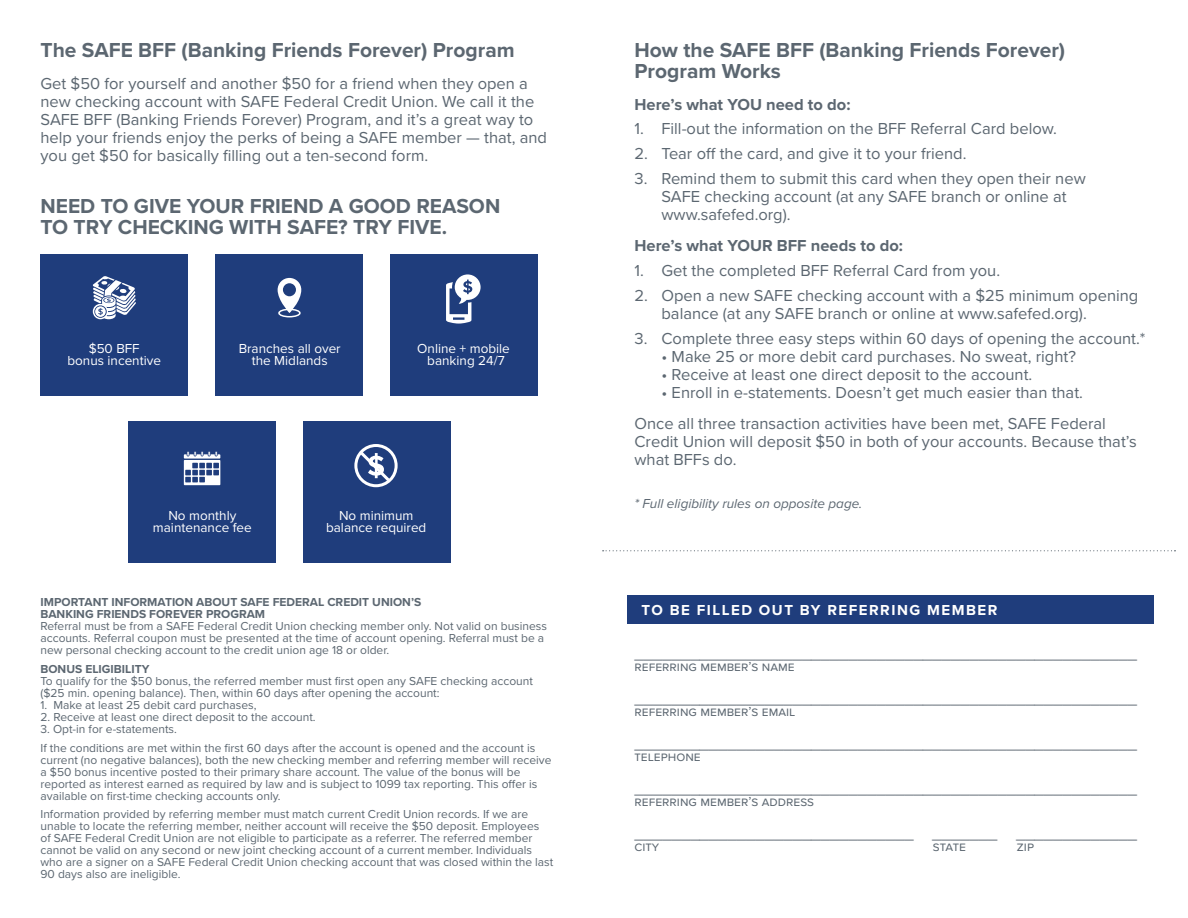
<style>
.page{position:relative;width:1188px;height:918px;background:#fff}
.page>*{position:absolute;margin:0;border:0;box-sizing:border-box;transform-origin:0 0}
.t1{font:700 21px/21px "Proxima Nova";color:#5c6771}
.t2{font:16.5px/18px "Proxima Nova";color:#5c6771}
.t3{font:700 16.5px "Proxima Nova";color:#5c6771}
.t4{font:700 15px "Proxima Nova";letter-spacing:.1em;color:#fff}
.t5{font:13.5px/12px "Proxima Nova";color:#fff;text-align:center}
.t6{font:13.5px "Proxima Nova";color:#5c6771}
.t7{font:italic 13.5px "Proxima Nova";color:#5c6771}
.t8{font:12px/12px "Proxima Nova";color:#5c6771}
.t9{font:700 12px/12px "Proxima Nova";color:#5c6771}
</style>
<div class="page">
<svg style="left:603px;top:550px;width:572px;height:1px"></svg>
<div style="left:40px;top:254px;width:148px;height:142px;background:#1f3d7c"></div>
<svg style="left:93px;top:276px;width:43px;height:43px"></svg>
<div style="left:216px;top:254px;width:147px;height:142px;background:#1f3d7c"></div>
<div style="left:128px;top:421px;width:148px;height:142px;background:#1f3d7c"></div>
<svg style="left:184px;top:460px;width:36px;height:25px"></svg>
<svg style="left:185px;top:463px;width:34px;height:19px"></svg>
<svg style="left:184px;top:454px;width:36px;height:5px"></svg>
<svg style="left:187px;top:451px;width:31px;height:5px"></svg>
<div style="left:303px;top:421px;width:147px;height:142px;background:#1f3d7c"></div>
<div style="left:390px;top:254px;width:148px;height:142px;background:#1f3d7c"></div>
<svg style="left:354px;top:444px;width:44px;height:44px"></svg>
<svg style="left:446px;top:274px;width:35px;height:50px"></svg>
<svg style="left:278px;top:278px;width:23px;height:35px"></svg>
<div style="left:278px;top:309px;width:23px;height:8px;border:2px solid #fff;border-radius:50%"></div>
<div style="left:628px;top:596px;width:526px;height:28px;background:#1f3d7c"></div>
<h3 class="t1" style="left:40px;top:39px;width:476px">The SAFE BFF (Banking Friends Forever) Program</h3>
<p class="t2" style="left:40px;top:73px;width:508px">Get $50 for yourself and another $50 for a friend when they open a new checking account with SAFE Federal Credit Union. We call it the SAFE BFF (Banking Friends Forever) Program, and it’s a great way to help your friends enjoy the perks of being a SAFE member — that, and you get $50 for basically flling out a ten-second form.</p>
<h3 class="t1" style="left:40px;top:195px;width:461px">NEED TO GIVE YOUR FRIEND A GOOD REASON<br>TO TRY CHECKING WITH SAFE? TRY FIVE.</h3>
<p class="t5" style="left:67px;top:342px;width:95px">$50 BFF<br>bonus incentive</p>
<p class="t5" style="left:239px;top:342px;width:104px">Branches all over the Midlands</p>
<p class="t5" style="left:417px;top:342px;width:94px">Online + mobile banking 24/7</p>
<p class="t5" style="left:153px;top:509px;width:100px">No monthly maintenance fee</p>
<p class="t5" style="left:326px;top:509px;width:102px">No minimum balance required</p>
<h6 class="t9" style="left:40px;top:596px;width:382px">IMPORTANT INFORMATION ABOUT SAFE FEDERAL CREDIT UNION’S<br>BANKING FRIENDS FOREVER PROGRAM</h6>
<p class="t8" style="left:40px;top:620px;width:508px">Referral must be from a SAFE Federal Credit Union checking member only. Not valid on business accounts. Referral coupon must be presented at the time of account opening. Referral must be a new personal checking account to the credit union age 18 or older.</p>
<h6 class="t9" style="left:40px;top:663px;width:110px">BONUS ELIGIBILITY</h6>
<p class="t8" style="left:40px;top:674px;width:494px">To qualify for the $50 bonus, the referred member must frst open any SAFE checking account ($25 min. opening balance). Then, within 60 days after opening the account:</p>
<p class="t8" style="left:40px;top:698px;width:218px">1. Make at least 25 debit card purchases,</p>
<p class="t8" style="left:40px;top:710px;width:277px">2. Receive at least one direct deposit to the account.</p>
<p class="t8" style="left:40px;top:722px;width:138px">3. Opt-in for e-statements.</p>
<p class="t8" style="left:40px;top:741px;width:513px">If the conditions are met within the frst 60 days after the account is opened and the account is current (no negative balances), both the new checking member and referring member will receive a $50 bonus incentive posted to their primary share account. The value of the bonus will be reported as interest earned as required by law and is subject to 1099 tax reporting. This ofer is available on frst-time checking accounts only.</p>
<p class="t8" style="left:40px;top:808px;width:514px">Information provided by referring member must match current Credit Union records. If we are unable to locate the referring member, neither account will receive the $50 deposit. Employees<br>of SAFE Federal Credit Union are not eligible to participate as a referrer. The referred member cannot be valid on any second or new joint checking account of a current member. Individuals who are a signer on a SAFE Federal Credit Union checking account that was closed within the last 90 days also are ineligible.</p>
<h3 class="t1" style="left:634px;top:39px;width:432px">How the SAFE BFF (Banking Friends Forever)<br>Program Works</h3>
<h4 class="t3" style="left:634px;top:92px;width:218px">Here’s what YOU need to do:</h4>
<p class="t2" style="left:634px;top:119px;width:424px">1. Fill-out the information on the BFF Referral Card below.</p>
<p class="t2" style="left:634px;top:144px;width:334px">2. Tear of the card, and give it to your friend.</p>
<p class="t2" style="left:661px;top:169px;width:426px;text-indent:-27px">3. Remind them to submit this card when they open their new<br>SAFE checking account (at any SAFE branch or online at www.safefed.org).</p>
<h4 class="t3" style="left:634px;top:234px;width:270px">Here’s what YOUR BFF needs to do:</h4>
<p class="t2" style="left:634px;top:261px;width:367px">1. Get the completed BFF Referral Card from you.</p>
<p class="t2" style="left:661px;top:286px;width:478px;text-indent:-27px">2. Open a new SAFE checking account with a $25 minimum opening balance (at any SAFE branch or online at www.safefed.org).</p>
<p class="t2" style="left:634px;top:328px;width:512px">3. Complete three easy steps within 60 days of opening the account.*</p>
<p class="t2" style="left:661px;top:346px;width:416px">• Make 25 or more debit card purchases. No sweat, right?</p>
<p class="t2" style="left:661px;top:364px;width:372px">• Receive at least one direct deposit to the account.</p>
<p class="t2" style="left:661px;top:382px;width:423px">• Enroll in e-statements. Doesn’t get much easier than that.</p>
<p class="t2" style="left:634px;top:414px;width:504px">Once all three transaction activities have been met, SAFE Federal<br>Credit Union will deposit $50 in both of your accounts. Because that’s what BFFs do.</p>
<p class="t7" style="left:634px;top:493px;width:229px">* Full eligibility rules on opposite page.</p>
<p class="t4" style="left:642px;top:599px;width:357px">TO BE FILLED OUT BY REFERRING MEMBER</p>
<h2 class="t2" style="left:634px;top:644px;width:504px">______________________________________________________</h2>
<p class="t6" style="left:634px;top:656px;width:162px">referring member’s name</p>
<p class="t6" style="left:634px;top:701px;width:162px">referring member’s email</p>
<p class="t6" style="left:634px;top:746px;width:68px">telephone</p>
<p class="t6" style="left:634px;top:791px;width:181px">referring member’s address</p>
<p class="t6" style="left:634px;top:836px;width:26px">city</p>
<p class="t6" style="left:933px;top:836px;width:34px">state</p>
<p class="t6" style="left:1017px;top:836px;width:19px">zip</p>
<h2 class="t2" style="left:634px;top:689px;width:504px">______________________________________________________</h2>
<h2 class="t2" style="left:634px;top:734px;width:504px">______________________________________________________</h2>
<h2 class="t2" style="left:634px;top:779px;width:504px">______________________________________________________</h2>
<h2 class="t2" style="left:634px;top:824px;width:504px">______________________________ _______ _____________</h2>
</div>
